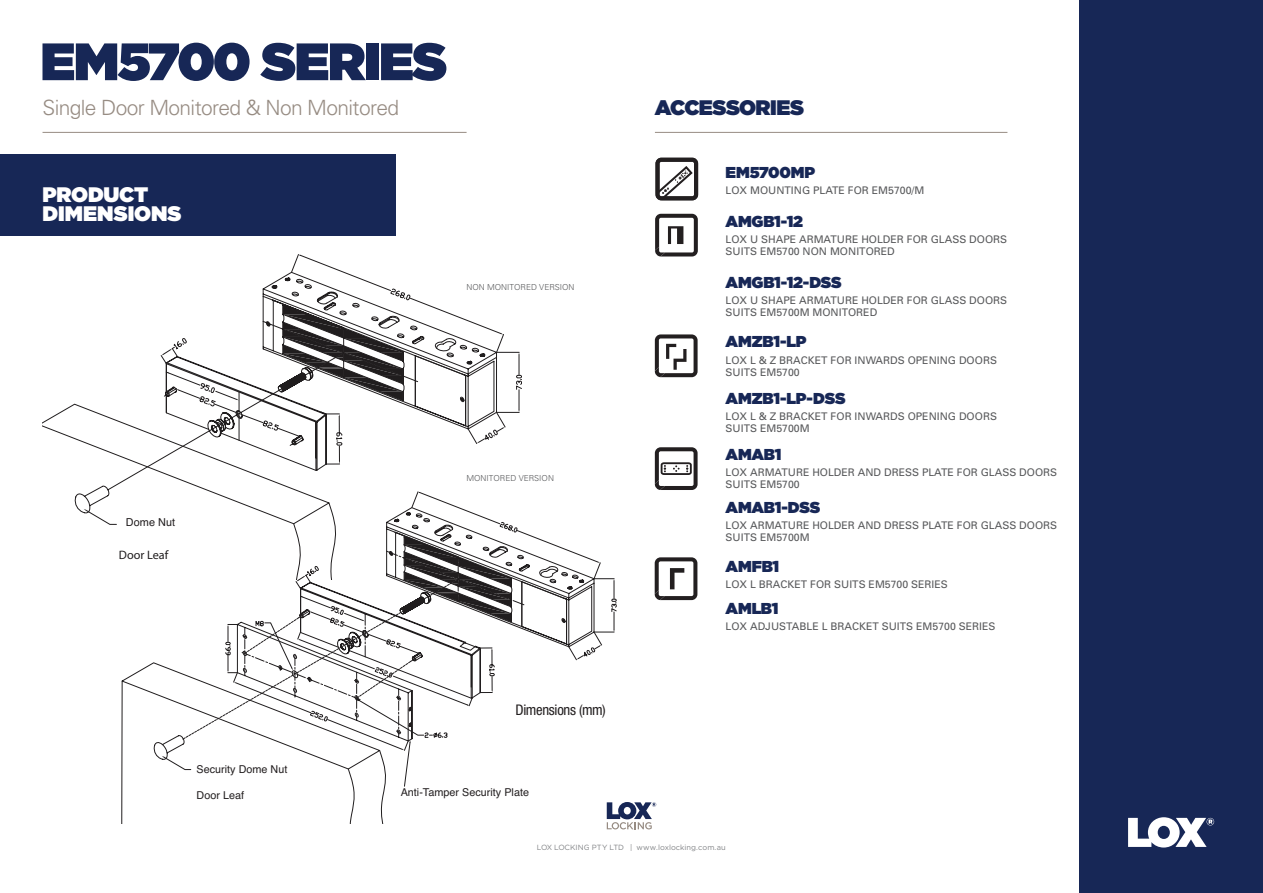
<style>
.page{position:relative;width:1263px;height:893px;background:#fff}
.page>*{position:absolute;margin:0;border:0;box-sizing:border-box;transform-origin:0 0}
.t1{font:900 52.5px "Gotham";letter-spacing:-.03em;color:#172756}
.t2{font:300 21px "Univers";letter-spacing:-.03em;color:#978c83}
.t3{font:900 21px/19.5px "Gotham";letter-spacing:-.01em;color:#fff}
.t4{font:900 21px "Gotham";letter-spacing:-.025em;color:#172756}
.t5{font:900 15.75px "Gotham";letter-spacing:-.015em;color:#172756}
.t6{font:condensed 14.7px "Helvetica Neue LTW1 G";letter-spacing:-.02em;color:#231f20}
.t7{font:12.15px "Myriad Pro";color:#201d1e}
.t8{font:10.95px "Helvetica";color:#231f20}
.t9{font:10.8px "Helvetica";color:#231f20}
.t10{font:10.5px/12px "Univers";color:#57585a}
.t11{font:300 8.25px "Univers";color:#57585a}
.t12{font:7.5px "Gotham";letter-spacing:.005em;color:#808285}
</style>
<div class="page">
<div style="left:1079px;top:0;width:184px;height:893px;background:#172756"></div>
<hr style="left:43px;top:132px;width:424px;height:1px;background:#978c83">
<hr style="left:655px;top:132px;width:352px;height:1px;background:#978c83">
<div style="left:0;top:154px;width:395px;height:82px;background:#172756"></div>
<svg style="left:655px;top:158px;width:43px;height:42px"></svg>
<svg style="left:84px;top:214px;width:614px;height:615px"></svg>
<svg style="left:1128px;top:817px;width:86px;height:30px"></svg>
<p class="t1" style="left:40px;top:31px;width:408px">EM5700 SERIES</p>
<p class="t2" style="left:43px;top:94px;width:358px">Single Door Monitored &amp; Non Monitored</p>
<p class="t4" style="left:655px;top:96px;width:151px">ACCESSORIES</p>
<p class="t3" style="left:43px;top:184px;width:140px">PRODUCT<br>DIMENSIONS</p>
<p class="t8" style="left:126px;top:514px;width:51px">Dome Nut</p>
<p class="t7" style="left:119px;top:547px;width:51px">Door Leaf</p>
<p class="t11" style="left:466px;top:282px;width:110px">NON MONITORED VERSION</p>
<p class="t11" style="left:466px;top:473px;width:89px">MONITORED VERSION</p>
<p class="t5" style="left:726px;top:163px;width:91px">EM5700MP</p>
<p class="t10" style="left:726px;top:184px;width:200px">LOX MOUNTING PLATE FOR EM5700/M</p>
<p class="t5" style="left:726px;top:212px;width:79px">AMGB1-12</p>
<p class="t10" style="left:726px;top:233px;width:283px">LOX U SHAPE ARMATURE HOLDER FOR GLASS DOORS<br>SUITS EM5700 NON MONITORED</p>
<p class="t5" style="left:726px;top:273px;width:118px">AMGB1-12-DSS</p>
<p class="t10" style="left:726px;top:294px;width:283px">LOX U SHAPE ARMATURE HOLDER FOR GLASS DOORS<br>SUITS EM5700M MONITORED</p>
<p class="t5" style="left:726px;top:333px;width:82px">AMZB1-LP</p>
<p class="t10" style="left:726px;top:354px;width:273px">LOX L &amp; Z BRACKET FOR INWARDS OPENING DOORS<br>SUITS EM5700</p>
<p class="t5" style="left:726px;top:389px;width:121px">AMZB1-LP-DSS</p>
<p class="t10" style="left:726px;top:410px;width:273px">LOX L &amp; Z BRACKET FOR INWARDS OPENING DOORS<br>SUITS EM5700M</p>
<p class="t5" style="left:726px;top:445px;width:57px">AMAB1</p>
<p class="t10" style="left:726px;top:466px;width:333px">LOX ARMATURE HOLDER AND DRESS PLATE FOR GLASS DOORS<br>SUITS EM5700</p>
<p class="t5" style="left:726px;top:498px;width:96px">AMAB1-DSS</p>
<p class="t10" style="left:726px;top:519px;width:333px">LOX ARMATURE HOLDER AND DRESS PLATE FOR GLASS DOORS<br>SUITS EM5700M</p>
<p class="t5" style="left:726px;top:557px;width:55px">AMFB1</p>
<p class="t10" style="left:726px;top:578px;width:224px">LOX L BRACKET FOR SUITS EM5700 SERIES</p>
<p class="t5" style="left:726px;top:599px;width:54px">AMLB1</p>
<p class="t10" style="left:726px;top:620px;width:271px">LOX ADJUSTABLE L BRACKET SUITS EM5700 SERIES</p>
<p class="t6" style="left:515px;top:701px;width:92px">Dimensions (mm)</p>
<p class="t9" style="left:196px;top:761px;width:93px">Security Dome Nut</p>
<p class="t9" style="left:196px;top:787px;width:49px">Door Leaf</p>
<p class="t9" style="left:401px;top:784px;width:130px">Anti-Tamper Security Plate</p>
<p class="t12" style="left:537px;top:843px;width:190px">LOX LOCKING PTY LTD | www.loxlocking.com.au</p>
</div>
